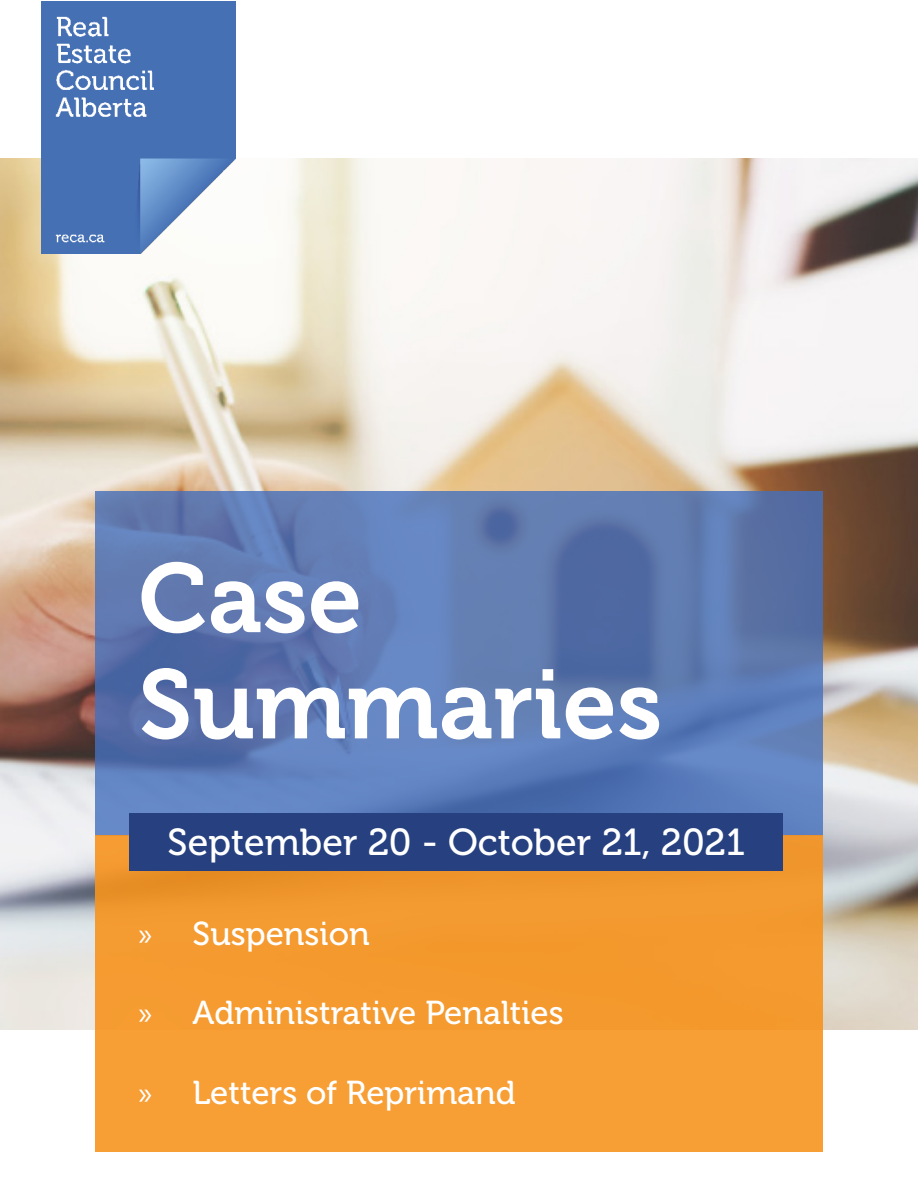
<style>
.page{position:relative;width:918px;height:1188px;background:#fff}
.page>*{position:absolute;margin:0;border:0;box-sizing:border-box;transform-origin:0 0}
.t1{font:97.5px/106.2px "Museo 700";color:#fff}
.t2{font:37.5px "Museo 500";color:#fff}
.t3{font:33px "Museo 500";color:#fff}
.s1{font-family:"Myriad Pro"}
</style>
<div class="page">
<img style="left:0;top:158px;width:918px;height:872px">
<img style="left:41px;top:1px;width:195px;height:252px">
<svg style="left:95px;top:491px;width:728px;height:345px;background:#5d79b3"></svg>
<div style="left:95px;top:836px;width:728px;height:316px;background:#f59b31"></div>
<div style="left:130px;top:813px;width:653px;height:58px;background:#264080"></div>
<p class="t1" style="left:139px;top:547px;width:525px">Case<br>Summaries</p>
<p class="t2" style="left:168px;top:821px;width:579px">September 20 - October 21, 2021</p>
<p class="t3" style="left:139px;top:916px;width:233px"><span class="s1">»</span> Suspension</p>
<p class="t3" style="left:139px;top:995px;width:427px"><span class="s1">»</span> Administrative Penalties</p>
<p class="t3" style="left:139px;top:1074px;width:379px"><span class="s1">»</span> Letters of Reprimand</p>
</div>
